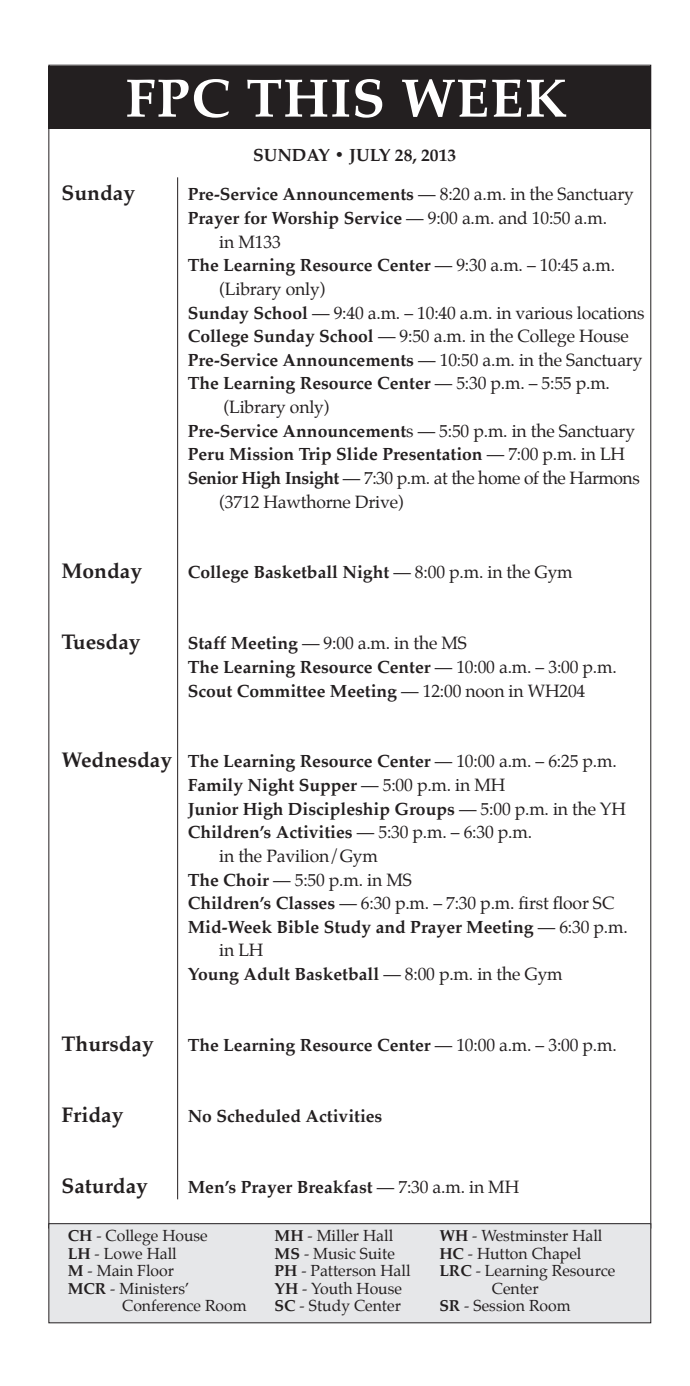
<style>
.page{position:relative;width:690px;height:1386px;background:#fff}
.page>*{position:absolute;margin:0;border:0;box-sizing:border-box;transform-origin:0 0}
.t1{font:700 54.25px "Palatino";letter-spacing:.02em;color:#fff}
.t2{font:700 21px "Palatino";color:#231f20}
.t3{font:700 17.5px/23.6px "Palatino";color:#231f20}
.t4{font:17.5px "Palatino";letter-spacing:-.01em;color:#231f20}
.t5{font:15.75px "Palatino";color:#231f20}
.s1{font-weight:400}
.s2{font-weight:700}
.s3{font-size:21px}
</style>
<div class="page">
<div style="left:48px;top:66px;width:602px;height:62px;background:#231f20"></div>
<hr style="left:177px;top:177px;width:1px;height:1022px;background:#231f20">
<div style="left:49px;top:1224px;width:601px;height:99px;background:#e6e7e9"></div>
<div style="left:48px;top:1223px;width:602px;height:100px;border:1px solid #231f20"></div>
<h1 class="t1" style="left:125px;top:65px;width:442px">FPC THIS WEEK</h1>
<p class="t3" style="left:253px;top:145px;width:204px">SUNDAY • JUly 28, 2013</p>
<p class="t2" style="left:61px;top:180px;width:75px">Sunday</p>
<p class="t3" style="left:187px;top:184px;width:447px">Pre-Service Announcements <span class="s1">— 8:20 a.m. in the Sanctuary</span></p>
<p class="t3" style="left:187px;top:208px;width:420px">Prayer for Worship Service <span class="s1">— 9:00 a.m. and 10:50 a.m.</span></p>
<p class="t4" style="left:219px;top:230px;width:63px">in M133</p>
<p class="t3" style="left:187px;top:255px;width:428px">The Learning Resource Center <span class="s1">— 9:30 a.m. – 10:45 a.m.</span></p>
<p class="t4" style="left:219px;top:277px;width:108px">(Library only)</p>
<p class="t4" style="left:187px;top:301px;width:458px"><span class="s2">Sunday School</span> — 9:40 a.m. – 10:40 a.m. in various locations</p>
<p class="t4" style="left:187px;top:325px;width:442px"><span class="s2">College Sunday School</span> — 9:50 a.m. in the College House</p>
<p class="t3" style="left:187px;top:350px;width:456px">Pre-Service Announcements <span class="s1">— 10:50 a.m. in the Sanctuary</span></p>
<p class="t3" style="left:187px;top:373px;width:423px">The Learning Resource Center <span class="s1">— 5:30 p.m. – 5:55 p.m.</span></p>
<p class="t4" style="left:223px;top:396px;width:108px">(Library only)</p>
<p class="t4" style="left:187px;top:419px;width:448px"><span class="s2">Pre-Service Announcement</span>s — 5:50 p.m. in the Sanctuary</p>
<p class="t3" style="left:187px;top:444px;width:438px">Peru Mission Trip Slide Presentation <span class="s1">— 7:00 p.m. in LH</span></p>
<p class="t4" style="left:187px;top:466px;width:453px"><span class="s2">Senior High Insight</span> — 7:30 p.m. at the home of the Harmons</p>
<p class="t4" style="left:219px;top:490px;width:186px">(3712 Hawthorne Drive)</p>
<p class="t2" style="left:61px;top:558px;width:82px">Monday</p>
<p class="t3" style="left:187px;top:562px;width:386px">College Basketball Night <span class="s1">— 8:00 p.m. in the Gym</span></p>
<p class="t2" style="left:61px;top:629px;width:80px">Tuesday</p>
<p class="t3" style="left:187px;top:633px;width:430px">Staff Meeting <span class="s1">— 9:00 a.m. in the MS<br></span>The Learning Resource Center <span class="s1">— 10:00 a.m. – 3:00 p.m.<br></span>Scout Committee Meeting <span class="s1">— 12:00 noon in WH204</span></p>
<p class="t3" style="left:61px;top:751px;width:556px"><span class="s3">Wednesday</span> The Learning Resource Center <span class="s1">— 10:00 a.m. – 6:25 p.m.</span></p>
<p class="t3" style="left:187px;top:775px;width:319px">Family Night Supper <span class="s1">— 5:00 p.m. in MH</span></p>
<p class="t3" style="left:187px;top:798px;width:439px">Junior High Discipleship Groups <span class="s1">— 5:00 p.m. in the YH</span></p>
<p class="t3" style="left:187px;top:822px;width:345px">Children’s Activities <span class="s1">— 5:30 p.m. – 6:30 p.m.</span></p>
<p class="t4" style="left:219px;top:844px;width:160px">in the Pavilion/Gym</p>
<p class="t4" style="left:187px;top:868px;width:225px"><span class="s2">The Choir</span> — 5:50 p.m. in MS</p>
<p class="t4" style="left:187px;top:892px;width:428px"><span class="s2">Children’s Classes</span> — 6:30 p.m. – 7:30 p.m. first floor SC</p>
<p class="t3" style="left:187px;top:917px;width:441px">Mid-Week Bible Study and Prayer Meeting <span class="s1">— 6:30 p.m.</span></p>
<p class="t4" style="left:219px;top:939px;width:46px">in LH</p>
<p class="t3" style="left:187px;top:964px;width:376px">Young Adult Basketball <span class="s1">— 8:00 p.m. in the Gym</span></p>
<p class="t2" style="left:61px;top:1031px;width:94px">Thursday</p>
<p class="t3" style="left:187px;top:1035px;width:430px">The Learning Resource Center <span class="s1">— 10:00 a.m. – 3:00 p.m.</span></p>
<p class="t2" style="left:61px;top:1102px;width:63px">Friday</p>
<p class="t3" style="left:187px;top:1106px;width:196px">No Scheduled Activities</p>
<p class="t2" style="left:61px;top:1172px;width:88px">Saturday</p>
<p class="t3" style="left:187px;top:1176px;width:333px">Men’s Prayer Breakfast <span class="s1">— 7:30 a.m. in MH</span></p>
<p class="t5" style="left:68px;top:1226px;width:141px"><span class="s2">CH</span> - College House</p>
<p class="t5" style="left:274px;top:1226px;width:120px"><span class="s2">MH</span> - Miller Hall</p>
<p class="t5" style="left:439px;top:1226px;width:164px"><span class="s2">WH</span> - Westminster Hall</p>
<p class="t5" style="left:68px;top:1243px;width:110px"><span class="s2">LH</span> - Lowe Hall</p>
<p class="t5" style="left:274px;top:1243px;width:122px"><span class="s2">MS</span> - Music Suite</p>
<p class="t5" style="left:439px;top:1243px;width:143px"><span class="s2">HC</span> - Hutton Chapel</p>
<p class="t5" style="left:68px;top:1261px;width:108px"><span class="s2">M</span> - Main Floor</p>
<p class="t5" style="left:274px;top:1261px;width:137px"><span class="s2">PH</span> - Patterson Hall</p>
<p class="t5" style="left:439px;top:1261px;width:177px"><span class="s2">LRC</span> - Learning Resource</p>
<p class="t5" style="left:68px;top:1278px;width:123px"><span class="s2">MCR</span> - Ministers’</p>
<p class="t5" style="left:274px;top:1278px;width:129px"><span class="s2">YH</span> - Youth House</p>
<p class="t5" style="left:491px;top:1278px;width:48px">Center</p>
<p class="t5" style="left:122px;top:1296px;width:126px">Conference Room</p>
<p class="t5" style="left:274px;top:1296px;width:128px"><span class="s2">SC</span> - Study Center</p>
<p class="t5" style="left:439px;top:1296px;width:133px"><span class="s2">SR</span> - Session Room</p>
</div>
